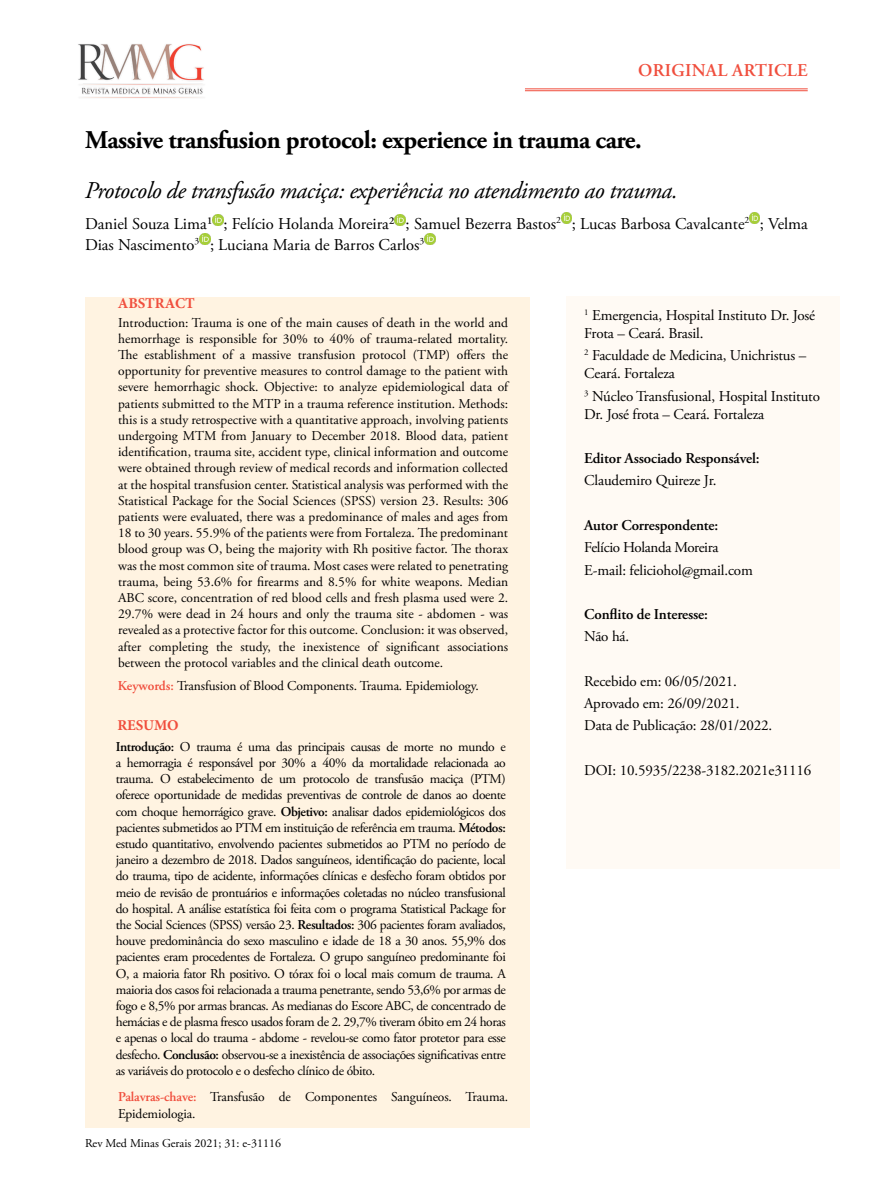
<style>
.page{position:relative;width:893px;height:1191px;background:#fff}
.page>*{position:absolute;margin:0;border:0;box-sizing:border-box;transform-origin:0 0}
.t1{font:700 25.5px "Adobe Garamond Pro";letter-spacing:-.02em;color:#000}
.t2{font:italic 24px "Adobe Garamond Pro";letter-spacing:-.02em;color:#000}
.t3{font:600 18px "Adobe Garamond Pro";letter-spacing:.015em;color:#f04e3d}
.t4{font:16.5px/21px "Adobe Garamond Pro";color:#000}
.t5{font:15px/18px "Adobe Garamond Pro";letter-spacing:-.01em;color:#000}
.t6{font:600 15px "Adobe Garamond Pro";letter-spacing:-.01em;color:#000}
.t7{font:700 15px "Minion Pro";color:#f04e3d}
.t8{font:13.5px/16.2px "Adobe Garamond Pro";letter-spacing:-.01em;color:#000;text-align:justify}
.t9{font:12px "Adobe Garamond Pro";color:#000101}
.s1{font-weight:600;color:#f04e3d}
.s2{font-weight:600}
</style>
<div class="page">
<svg style="left:213px;top:215px;width:10px;height:10px"></svg>
<svg style="left:395px;top:215px;width:11px;height:10px"></svg>
<svg style="left:561px;top:212px;width:11px;height:11px"></svg>
<svg style="left:749px;top:212px;width:11px;height:11px"></svg>
<svg style="left:199px;top:233px;width:11px;height:11px"></svg>
<svg style="left:424px;top:233px;width:11px;height:11px"></svg>
<hr style="left:525px;top:89px;width:283px;height:1px;background:#f04e3d">
<hr style="left:525px;top:90px;width:283px;height:1px;background:#f04e3d">
<div style="left:85px;top:297px;width:444px;height:830px;background:#fff3e1"></div>
<img style="left:78px;top:44px;width:126px;height:54px">
<div style="left:566px;top:296px;width:274px;height:572px;background:#fffaf4"></div>
<h3 class="t3" style="left:638px;top:60px;width:171px">ORIGINAL ARTICLE</h3>
<h1 class="t1" style="left:85px;top:125px;width:558px">Massive transfusion protocol: experience in trauma care.</h1>
<h2 class="t2" style="left:85px;top:176px;width:594px">Protocolo de transfusão maciça: experiência no atendimento ao trauma.</h2>
<p class="t4" style="left:85px;top:213px;width:724px">Daniel Souza Lima¹ ; Felício Holanda Moreira² ; Samuel Bezerra Bastos<sup>2</sup> ; Lucas Barbosa Cavalcante<sup>2</sup> ; Velma<br>Dias Nascimento<sup>3</sup> ; Luciana Maria de Barros Carlos<sup>3</sup></p>
<p class="t7" style="left:118px;top:293px;width:79px">ABSTRACT</p>
<p class="t8" style="left:118px;top:314px;width:392px">Introduction: Trauma is one of the main causes of death in the world and hemorrhage is responsible for 30% to 40% of trauma-related mortality.<br>The establishment of a massive transfusion protocol (TMP) offers the opportunity for preventive measures to control damage to the patient with severe hemorrhagic shock. Objective: to analyze epidemiological data of patients submitted to the MTP in a trauma reference institution. Methods: this is a study retrospective with a quantitative approach, involving patients undergoing MTM from January to December 2018. Blood data, patient identification, trauma site, accident type, clinical information and outcome were obtained through review of medical records and information collected at the hospital transfusion center. Statistical analysis was performed with the Statistical Package for the Social Sciences (SPSS) version 23. Results: 306 patients were evaluated, there was a predominance of males and ages from 18 to 30 years. 55.9% of the patients were from Fortaleza. The predominant blood group was O, being the majority with Rh positive factor. The thorax was the most common site of trauma. Most cases were related to penetrating trauma, being 53.6% for firearms and 8.5% for white weapons. Median ABC score, concentration of red blood cells and fresh plasma used were 2.<br>29.7% were dead in 24 hours and only the trauma site - abdomen - was revealed as a protective factor for this outcome. Conclusion: it was observed, after completing the study, the inexistence of significant associations between the protocol variables and the clinical death outcome.</p>
<p class="t8" style="left:118px;top:678px;width:362px"><span class="s1">Keywords:</span> Transfusion of Blood Components. Trauma. Epidemiology.</p>
<p class="t7" style="left:117px;top:714px;width:63px">RESUMO</p>
<p class="t8" style="left:116px;top:739px;width:392px"><span class="s2">Introdução:</span> O trauma é uma das principais causas de morte no mundo e a hemorragia é responsável por 30% a 40% da mortalidade relacionada ao trauma. O estabelecimento de um protocolo de transfusão maciça (PTM) oferece oportunidade de medidas preventivas de controle de danos ao doente com choque hemorrágico grave. <span class="s2">Objetivo:</span> analisar dados epidemiológicos dos pacientes submetidos ao PTM em instituição de referência em trauma. <span class="s2">Métodos: </span>estudo quantitativo, envolvendo pacientes submetidos ao PTM no período de janeiro a dezembro de 2018. Dados sanguíneos, identificação do paciente, local do trauma, tipo de acidente, informações clínicas e desfecho foram obtidos por meio de revisão de prontuários e informações coletadas no núcleo transfusional do hospital. A análise estatística foi feita com o programa Statistical Package for the Social Sciences (SPSS) versão 23. <span class="s2">Resultados:</span> 306 pacientes foram avaliados, houve predominância do sexo masculino e idade de 18 a 30 anos. 55,9% dos pacientes eram procedentes de Fortaleza. O grupo sanguíneo predominante foi O, a maioria fator Rh positivo. O tórax foi o local mais comum de trauma. A maioria dos casos foi relacionada a trauma penetrante, sendo 53,6% por armas de fogo e 8,5% por armas brancas. As medianas do Escore ABC, de concentrado de hemácias e de plasma fresco usados foram de 2. 29,7% tiveram óbito em 24 horas e apenas o local do trauma - abdome - revelou-se como fator protetor para esse desfecho. <span class="s2">Conclusão:</span> observou-se a inexistência de associações significativas entre as variáveis do protocolo e o desfecho clínico de óbito.</p>
<p class="t8" style="left:118px;top:1089px;width:392px"><span class="s1">Palavras-chave:</span> Transfusão de Componentes Sanguíneos. Trauma.<br>Epidemiologia.</p>
<p class="t9" style="left:85px;top:1135px;width:197px">Rev Med Minas Gerais 2021; 31: e-31116</p>
<p class="t5" style="left:584px;top:307px;width:232px"><sup>1</sup> Emergencia, Hospital Instituto Dr. José<br>Frota – Ceará. Brasil.</p>
<p class="t5" style="left:584px;top:347px;width:223px"><sup>2</sup> Faculdade de Medicina, Unichristus –<br>Ceará. Fortaleza</p>
<p class="t5" style="left:584px;top:387px;width:237px"><sup>3</sup> Núcleo Transfusional, Hospital Instituto<br>Dr. José frota – Ceará. Fortaleza</p>
<p class="t6" style="left:584px;top:450px;width:177px">Editor Associado Responsável:</p>
<p class="t5" style="left:584px;top:472px;width:134px">Claudemiro Quireze Jr.</p>
<p class="t6" style="left:584px;top:516px;width:136px">Autor Correspondente:</p>
<p class="t5" style="left:584px;top:537px;width:170px;line-height:22.2px">Felício Holanda Moreira<br>E-mail: feliciohol@gmail.com</p>
<p class="t6" style="left:584px;top:605px;width:125px">Conflito de Interesse:</p>
<p class="t5" style="left:584px;top:628px;width:47px">Não há.</p>
<p class="t5" style="left:584px;top:670px;width:189px;line-height:22.2px">Recebido em: 06/05/2021.<br>Aprovado em: 26/09/2021.<br>Data de Publicação: 28/01/2022.</p>
<p class="t5" style="left:584px;top:761px;width:229px">DOI: 10.5935/2238-3182.2021e31116</p>
</div>
